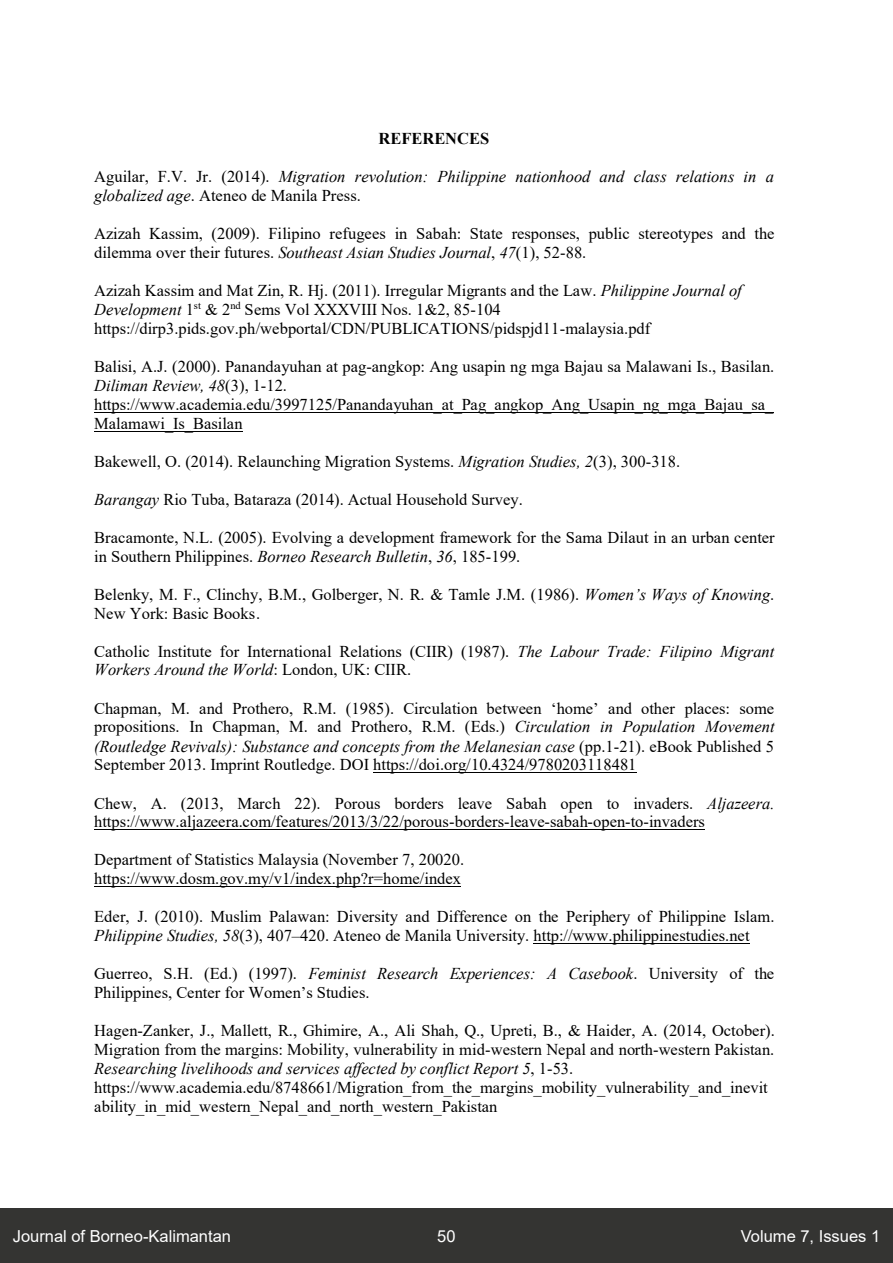
<style>
.page{position:relative;width:893px;height:1263px;background:#fff}
.page>*{position:absolute;margin:0;border:0;box-sizing:border-box;transform-origin:0 0}
.t1{font:16.5px/18.9px "Times New Roman";color:#000}
.t2{font:italic 16.5px/19.2px "Times New Roman";color:#000}
.t3{font:16.5px "Arial";color:#fff}
.t4{font:700 16.5px "Times New Roman";color:#000}
.s1{font-style:normal}
.s2{font-style:italic}
</style>
<div class="page">
<div style="left:0;top:1209px;width:893px;height:54px;background:#343432"></div>
<hr style="left:94px;top:412px;width:680px;height:1px;background:#000">
<hr style="left:94px;top:431px;width:149px;height:1px;background:#000">
<hr style="left:373px;top:772px;width:264px;height:1px;background:#000">
<hr style="left:94px;top:829px;width:611px;height:1px;background:#000">
<hr style="left:94px;top:886px;width:367px;height:1px;background:#000">
<hr style="left:533px;top:943px;width:217px;height:1px;background:#000">
<p class="t4" style="left:379px;top:127px;width:112px">REFERENCES</p>
<p class="t2" style="left:94px;top:167px;width:681px"><span class="s1">Aguilar, F.V. Jr. (2014).</span> Migration revolution: Philippine nationhood and class relations in a globalized age<span class="s1">. Ateneo de Manila Press.</span></p>
<p class="t1" style="left:94px;top:224px;width:682px">Azizah Kassim, (2009). Filipino refugees in Sabah: State responses, public stereotypes and the dilemma over their futures. <span class="s2">Southeast Asian Studies Journal</span>, <span class="s2">47</span>(1), 52-88.</p>
<p class="t1" style="left:94px;top:281px;width:649px">Azizah Kassim and Mat Zin, R. Hj. (2011). Irregular Migrants and the Law. <span class="s2">Philippine Journal of<br>Development</span> 1<sup>st</sup> &amp; 2<sup>nd</sup> Sems Vol XXXVIII Nos. 1&amp;2, 85-104 https://dirp3.pids.gov.ph/webportal/CDN/PUBLICATIONS/pidspjd11-malaysia.pdf</p>
<p class="t1" style="left:94px;top:356px;width:682px">Balisi, A.J. (2000). Panandayuhan at pag-angkop: Ang usapin ng mga Bajau sa Malawani Is., Basilan.<br><span class="s2">Diliman Review, 48</span>(3), 1-12. https://www.academia.edu/3997125/Panandayuhan_at_Pag_angkop_Ang_Usapin_ng_mga_Bajau_sa_ Malamawi_Is_Basilan</p>
<p class="t1" style="left:94px;top:451px;width:587px">Bakewell, O. (2014). Relaunching Migration Systems. <span class="s2">Migration Studies, 2</span>(3), 300-318.</p>
<p class="t1" style="left:94px;top:489px;width:430px"><span class="s2">Barangay</span> Rio Tuba, Bataraza (2014). Actual Household Survey.</p>
<p class="t1" style="left:94px;top:527px;width:682px">Bracamonte, N.L. (2005). Evolving a development framework for the Sama Dilaut in an urban center in Southern Philippines. <span class="s2">Borneo Research Bulletin</span>, <span class="s2">36</span>, 185-199.</p>
<p class="t1" style="left:94px;top:584px;width:682px">Belenky, M. F., Clinchy, B.M., Golberger, N. R. &amp; Tamle J.M. (1986). <span class="s2">Women’s Ways of Knowing</span>.<br>New York: Basic Books.</p>
<p class="t1" style="left:94px;top:641px;width:682px">Catholic Institute for International Relations (CIIR) (1987). <span class="s2">The Labour Trade: Filipino Migrant<br>Workers Around the World</span>: London, UK: CIIR.</p>
<p class="t1" style="left:94px;top:698px;width:682px;text-align:justify">Chapman, M. and Prothero, R.M. (1985). Circulation between ‘home’ and other places: some propositions. In Chapman, M. and Prothero, R.M. (Eds.) <span class="s2">Circulation in Population Movement (Routledge Revivals): Substance and concepts from the Melanesian case</span> (pp.1-21). eBook Published 5<br>September 2013. Imprint Routledge. DOI https://doi.org/10.4324/9780203118481</p>
<p class="t1" style="left:94px;top:793px;width:682px">Chew, A. (2013, March 22). Porous borders leave Sabah open to invaders. <span class="s2">Aljazeera. </span>https://www.aljazeera.com/features/2013/3/22/porous-borders-leave-sabah-open-to-invaders</p>
<p class="t1" style="left:94px;top:850px;width:371px">Department of Statistics Malaysia (November 7, 20020. https://www.dosm.gov.my/v1/index.php?r=home/index</p>
<p class="t1" style="left:94px;top:907px;width:682px">Eder, J. (2010). Muslim Palawan: Diversity and Difference on the Periphery of Philippine Islam.<br><span class="s2">Philippine Studies, 58</span>(3), 407–420. Ateneo de Manila University. http://www.philippinestudies.net</p>
<p class="t1" style="left:94px;top:964px;width:682px">Guerreo, S.H. (Ed.) (1997). <span class="s2">Feminist Research Experiences: A Casebook</span>. University of the<br>Philippines, Center for Women’s Studies.</p>
<p class="t1" style="left:94px;top:1021px;width:682px">Hagen-Zanker, J., Mallett, R., Ghimire, A., Ali Shah, Q., Upreti, B., &amp; Haider, A. (2014, October).<br>Migration from the margins: Mobility, vulnerability in mid-western Nepal and north-western Pakistan.<br><span class="s2">Researching livelihoods and services affected by conflict Report 5</span>, 1-53. https://www.academia.edu/8748661/Migration_from_the_margins_mobility_vulnerability_and_inevit ability_in_mid_western_Nepal_and_north_western_Pakistan</p>
<p class="t3" style="left:13px;top:1224px;width:220px">Journal of Borneo-Kalimantan</p>
<p class="t3" style="left:437px;top:1224px;width:20px">50</p>
<p class="t3" style="left:741px;top:1224px;width:141px">Volume 7, Issues 1</p>
</div>
